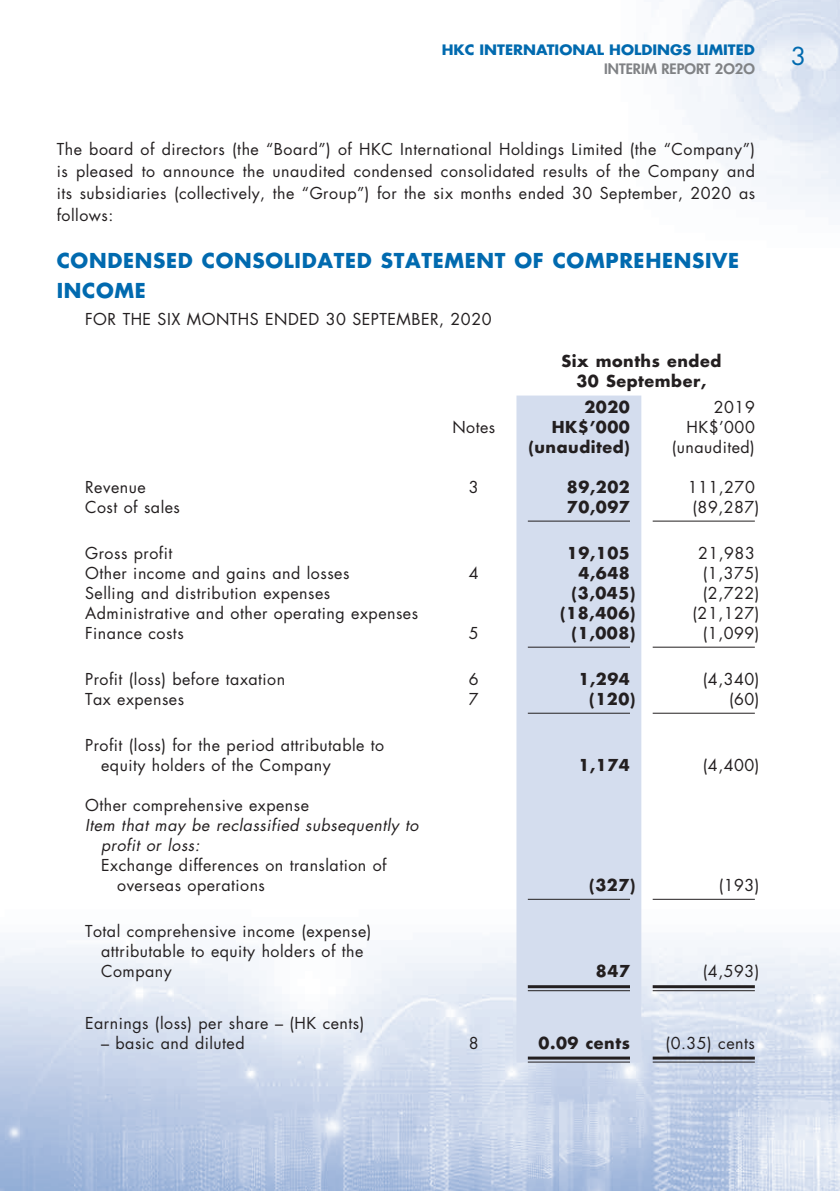
<style>
.page{position:relative;width:840px;height:1191px;background:#fff}
.page>*{position:absolute;margin:0;border:0;box-sizing:border-box;transform-origin:0 0}
.t1{font:24px "Futura Std";color:#016aaf;scale:1.05 1}
._01_H1{font:700 20px/30px "Futura Std";letter-spacing:.035em;color:#016aaf}
._50_Table_txt{font:16px/20px "Futura Std";letter-spacing:.03em;color:#231f20}
._00_txt{font:16px/22px "Futura Std";letter-spacing:.03em;color:#231f20;text-align:justify}
._50_Table_txt-2{font:700 16px "Futura Std";letter-spacing:.035em;color:#231f20}
._50_Table_txt-3{font:italic 16px/20px "Futura Std";letter-spacing:.03em;color:#231f20}
.t2{font:700 14px "Futura Std";color:#016aaf;scale:1.05 1}
.t3{font:800 14px "Futura Std";color:#808285;scale:1.05 1}
</style>
<div class="page">
<img style="left:0;top:0;width:839px;height:1191px">
<div style="left:516px;top:395px;width:125px;height:667px;background:#d4ddee"></div>
<hr style="left:527px;top:520px;width:102px;height:1px;background:#231f20">
<hr style="left:652px;top:520px;width:102px;height:1px;background:#231f20">
<hr style="left:527px;top:646px;width:102px;height:1px;background:#231f20">
<hr style="left:652px;top:646px;width:102px;height:1px;background:#231f20">
<hr style="left:527px;top:712px;width:102px;height:1px;background:#231f20">
<hr style="left:652px;top:712px;width:102px;height:1px;background:#231f20">
<hr style="left:527px;top:898px;width:102px;height:1px;background:#231f20">
<hr style="left:652px;top:898px;width:102px;height:1px;background:#231f20">
<hr style="left:527px;top:985px;width:102px;height:3px;background:#231f20">
<hr style="left:527px;top:990px;width:102px;height:1px;background:#231f20">
<hr style="left:652px;top:985px;width:102px;height:3px;background:#231f20">
<hr style="left:652px;top:990px;width:102px;height:1px;background:#231f20">
<hr style="left:527px;top:1056px;width:102px;height:3px;background:#231f20">
<hr style="left:527px;top:1061px;width:102px;height:1px;background:#231f20">
<hr style="left:652px;top:1056px;width:102px;height:3px;background:#231f20">
<hr style="left:652px;top:1061px;width:102px;height:1px;background:#231f20">
<p class="t2" style="left:441px;top:40px;width:299px">HKC INTERNATIONAL HOLDINGS LIMITED</p>
<p class="t3" style="left:603px;top:60px;width:145px">INTERIM REPORT 2O2O</p>
<p class="_00_txt" style="left:57px;top:138px;width:699px">The board of directors (the “Board”) of HKC International Holdings Limited (the “Company”) is pleased to announce the unaudited condensed consolidated results of the Company and its subsidiaries (collectively, the “Group”) for the six months ended 30 September, 2020 as follows:</p>
<p class="_01_H1" style="left:57px;top:246px;width:683px">CONDENSED CONSOLIDATED STATEMENT OF COMPREHENSIVE<br>INCOME</p>
<p class="_00_txt" style="left:85px;top:308px;width:407px">FOR THE SIX MONTHS ENDED 30 SEPTEMBER, 2020</p>
<p class="_50_Table_txt-2" style="left:561px;top:350px;width:161px">Six months ended</p>
<p class="_50_Table_txt-2" style="left:576px;top:370px;width:131px">30 September,</p>
<p class="_50_Table_txt-2" style="left:584px;top:396px;width:47px">2020</p>
<p class="_50_Table_txt" style="left:713px;top:397px;width:42px">2019</p>
<p class="_50_Table_txt" style="left:452px;top:417px;width:44px">Notes</p>
<p class="_50_Table_txt-2" style="left:551px;top:416px;width:80px">HK$’000</p>
<p class="_50_Table_txt" style="left:686px;top:417px;width:70px">HK$’000</p>
<p class="_50_Table_txt-2" style="left:528px;top:436px;width:103px">(unaudited)</p>
<p class="_50_Table_txt" style="left:671px;top:437px;width:85px">(unaudited)</p>
<p class="_50_Table_txt" style="left:85px;top:477px;width:62px">Revenue</p>
<p class="_50_Table_txt" style="left:468px;top:477px;width:11px">3</p>
<p class="_50_Table_txt-2" style="left:566px;top:476px;width:65px">89,202</p>
<p class="_50_Table_txt" style="left:687px;top:477px;width:69px">111,270</p>
<p class="_50_Table_txt" style="left:85px;top:497px;width:96px">Cost of sales</p>
<p class="_50_Table_txt-2" style="left:566px;top:496px;width:65px">70,097</p>
<p class="_50_Table_txt" style="left:692px;top:497px;width:68px">(89,287)</p>
<p class="_50_Table_txt" style="left:85px;top:543px;width:89px">Gross profit</p>
<p class="_50_Table_txt-2" style="left:566px;top:542px;width:65px">19,105</p>
<p class="_50_Table_txt" style="left:697px;top:543px;width:58px">21,983</p>
<p class="_50_Table_txt" style="left:85px;top:563px;width:266px">Other income and gains and losses</p>
<p class="_50_Table_txt" style="left:468px;top:563px;width:11px">4</p>
<p class="_50_Table_txt-2" style="left:578px;top:562px;width:53px">4,648</p>
<p class="_50_Table_txt" style="left:702px;top:563px;width:58px">(1,375)</p>
<p class="_50_Table_txt" style="left:85px;top:583px;width:246px">Selling and distribution expenses</p>
<p class="_50_Table_txt-2" style="left:571px;top:582px;width:65px">(3,045)</p>
<p class="_50_Table_txt" style="left:702px;top:583px;width:58px">(2,722)</p>
<p class="_50_Table_txt" style="left:85px;top:603px;width:334px">Administrative and other operating expenses</p>
<p class="_50_Table_txt-2" style="left:559px;top:602px;width:77px">(18,406)</p>
<p class="_50_Table_txt" style="left:692px;top:603px;width:68px">(21,127)</p>
<p class="_50_Table_txt" style="left:85px;top:623px;width:100px">Finance costs</p>
<p class="_50_Table_txt" style="left:468px;top:623px;width:11px">5</p>
<p class="_50_Table_txt-2" style="left:571px;top:622px;width:65px">(1,008)</p>
<p class="_50_Table_txt" style="left:702px;top:623px;width:58px">(1,099)</p>
<p class="_50_Table_txt" style="left:85px;top:669px;width:201px">Profit (loss) before taxation</p>
<p class="_50_Table_txt" style="left:468px;top:669px;width:11px">6</p>
<p class="_50_Table_txt-2" style="left:578px;top:668px;width:53px">1,294</p>
<p class="_50_Table_txt" style="left:702px;top:669px;width:58px">(4,340)</p>
<p class="_50_Table_txt" style="left:85px;top:689px;width:100px">Tax expenses</p>
<p class="_50_Table_txt" style="left:468px;top:689px;width:11px">7</p>
<p class="_50_Table_txt-2" style="left:589px;top:688px;width:48px">(120)</p>
<p class="_50_Table_txt" style="left:728px;top:689px;width:32px">(60)</p>
<p class="_50_Table_txt" style="left:101px;top:735px;width:284px;text-indent:-16px">Profit (loss) for the period attributable to equity holders of the Company</p>
<p class="_50_Table_txt-2" style="left:578px;top:754px;width:53px">1,174</p>
<p class="_50_Table_txt" style="left:702px;top:755px;width:58px">(4,400)</p>
<p class="_50_Table_txt" style="left:85px;top:795px;width:225px">Other comprehensive expense</p>
<p class="_50_Table_txt-3" style="left:101px;top:815px;width:319px;text-indent:-16px">Item that may be reclassified subsequently to profit or loss:</p>
<p class="_50_Table_txt" style="left:117px;top:855px;width:271px;text-indent:-16px">Exchange differences on translation of overseas operations</p>
<p class="_50_Table_txt" style="left:101px;top:921px;width:272px;text-indent:-16px">Total comprehensive income (expense) attributable to equity holders of the<br>Company</p>
<p class="_50_Table_txt-2" style="left:589px;top:874px;width:48px">(327)</p>
<p class="_50_Table_txt" style="left:718px;top:875px;width:42px">(193)</p>
<p class="_50_Table_txt-2" style="left:595px;top:960px;width:36px">847</p>
<p class="_50_Table_txt" style="left:702px;top:961px;width:58px">(4,593)</p>
<p class="_50_Table_txt" style="left:85px;top:1012px;width:280px">Earnings (loss) per share – (HK cents)</p>
<p class="_50_Table_txt" style="left:101px;top:1032px;width:145px">– basic and diluted</p>
<p class="_50_Table_txt" style="left:468px;top:1032px;width:11px">8</p>
<p class="_50_Table_txt-2" style="left:538px;top:1031px;width:93px">0.09 cents</p>
<p class="_50_Table_txt" style="left:665px;top:1032px;width:91px">(0. 35) cents</p>
<h1 class="t1" style="left:790px;top:40px;width:16px">3</h1>
</div>
